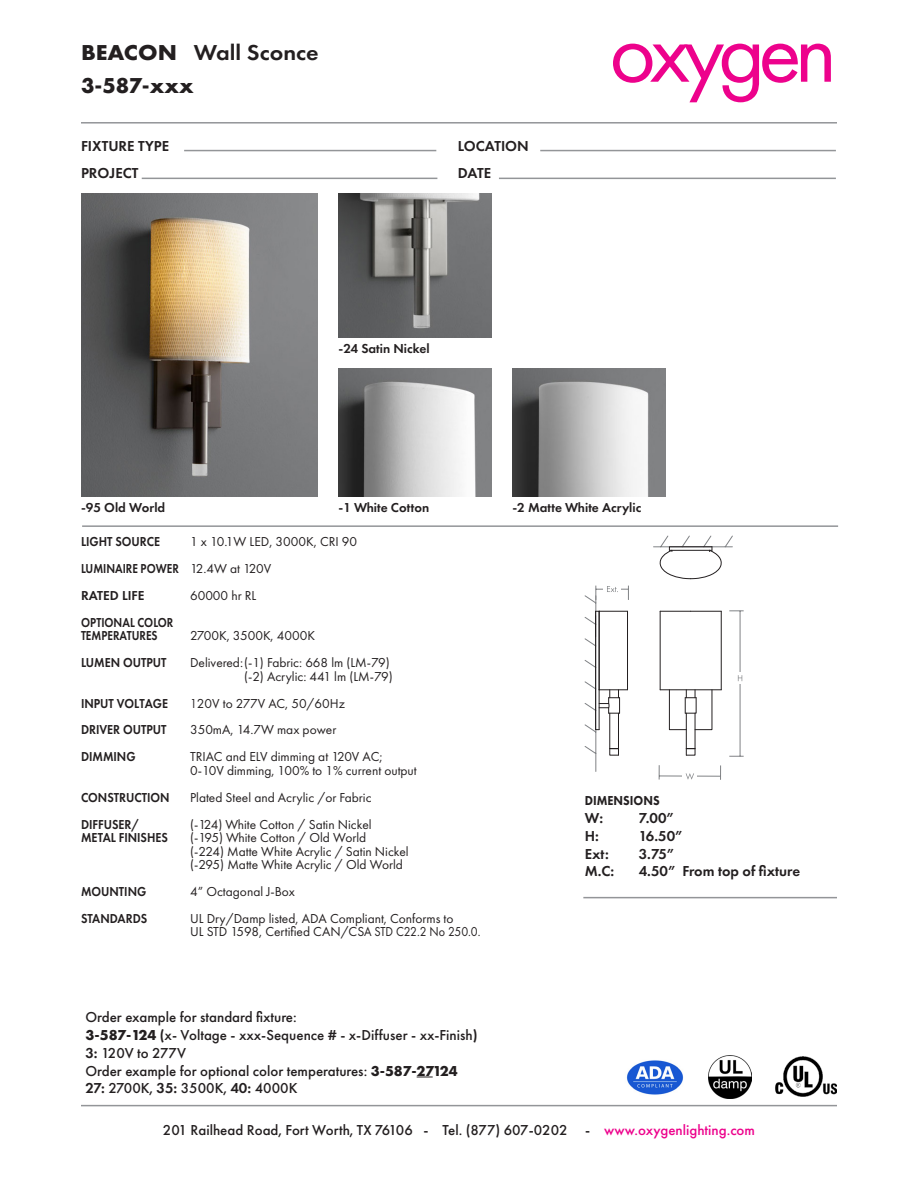
<style>
.page{position:relative;width:918px;height:1188px;background:#fff}
.page>*{position:absolute;margin:0;border:0;box-sizing:border-box;transform-origin:0 0}
.t1{font:89.7px "Futura PT";letter-spacing:-.075em;color:#ed028c}
.t2{font:600 22.35px "Futura PT";color:#231f20;scale:1.07 1}
.t3{font:700 22.35px "Futura PT";color:#231f20}
.t4{font:500 15px "Futura PT";color:#231f20}
.t5{font:600 15px "Futura PT";color:#231f20}
.t6{font:13.5px "Futura PT";color:#231f20}
.t7{font:600 13.5px "Futura PT";color:#231f20;scale:.9 1}
.t8{font:600 13.5px "Futura PT";color:#231f20}
.t9{font:600 13.5px "Futura PT";color:#231f20;scale:.84 1}
.t10{font:13.5px "Futura PT";color:#231f20;scale:.9 1}
.t11{font:800 13.5px "Futura PT";color:#231f20;scale:.9 1}
.s1{font-weight:700}
.s2{font-weight:600}
.s3{color:#ed028c}
</style>
<div class="page">
<hr style="left:81px;top:122px;width:756px;height:2px;background:#939598">
<hr style="left:82px;top:525px;width:756px;height:2px;background:#939598">
<img style="left:81px;top:193px;width:237px;height:304px">
<hr style="left:142px;top:178px;width:295px;height:1px;background:#939598">
<hr style="left:499px;top:178px;width:337px;height:1px;background:#939598">
<hr style="left:540px;top:150px;width:296px;height:1px;background:#939598">
<hr style="left:184px;top:150px;width:252px;height:1px;background:#939598">
<img style="left:338px;top:193px;width:153px;height:145px">
<img style="left:512px;top:369px;width:153px;height:128px">
<img style="left:338px;top:369px;width:153px;height:128px">
<hr style="left:81px;top:1105px;width:756px;height:1px;background:#939598">
<hr style="left:583px;top:897px;width:254px;height:1px;background:#939598">
<img style="left:626px;top:1060px;width:58px;height:35px">
<hr style="left:740px;top:611px;width:1px;height:145px;background:#808285">
<svg style="left:729px;top:756px;width:15px;height:1px"></svg>
<svg style="left:729px;top:611px;width:15px;height:1px"></svg>
<hr style="left:659px;top:776px;width:62px;height:1px;background:#808285">
<svg style="left:659px;top:765px;width:1px;height:15px"></svg>
<svg style="left:720px;top:765px;width:1px;height:15px"></svg>
<div style="left:729px;top:672px;width:22px;height:12px;background:#fff"></div>
<svg style="left:738px;top:675px;width:4px;height:6px"></svg>
<div style="left:683px;top:765px;width:14px;height:18px;background:#fff"></div>
<svg style="left:686px;top:773px;width:8px;height:7px"></svg>
<svg style="left:669px;top:690px;width:44px;height:66px"></svg>
<hr style="left:691px;top:611px;width:30px;height:1px;background:#231f20">
<hr style="left:660px;top:611px;width:31px;height:1px;background:#231f20">
<hr style="left:660px;top:689px;width:61px;height:1px;background:#231f20">
<hr style="left:660px;top:611px;width:1px;height:79px;background:#231f20">
<hr style="left:721px;top:611px;width:1px;height:79px;background:#231f20">
<svg style="left:653px;top:536px;width:80px;height:43px"></svg>
<svg style="left:584px;top:586px;width:45px;height:186px"></svg>
<svg style="left:417px;top:1077px;width:16px;height:1px"></svg>
<img style="left:775px;top:1057px;width:62px;height:40px">
<img style="left:708px;top:1056px;width:43px;height:43px">
<p class="t2" style="left:81px;top:39px;width:224px"><span class="s1">BEACON</span> Wall Sconce</p>
<p class="t3" style="left:81px;top:71px;width:114px">3-587-xxx</p>
<p class="t5" style="left:81px;top:136px;width:90px">FIXTURE TYPE</p>
<p class="t5" style="left:458px;top:136px;width:72px">LOCATION</p>
<p class="t5" style="left:81px;top:163px;width:59px">PROJECT</p>
<p class="t5" style="left:458px;top:163px;width:35px">DATE</p>
<p class="t8" style="left:338px;top:340px;width:93px">-24 Satin Nickel</p>
<p class="t1" style="left:609px;top:-1px;width:229px">oxygen</p>
<p class="t8" style="left:81px;top:499px;width:86px">-95 Old World</p>
<p class="t8" style="left:338px;top:499px;width:92px">-1 White Cotton</p>
<p class="t8" style="left:512px;top:499px;width:130px">-2 Matte White Acrylic</p>
<p class="t7" style="left:81px;top:533px;width:89px">LIGHT SOURCE</p>
<p class="t9" style="left:81px;top:560px;width:118px">LUMINAIRE POWER</p>
<p class="t8" style="left:81px;top:587px;width:65px">RATED LIFE</p>
<p class="t9" style="left:81px;top:614px;width:112px">OPTIONAL COLOR</p>
<p class="t9" style="left:81px;top:627px;width:93px">TEMPERATURES</p>
<p class="t7" style="left:81px;top:654px;width:97px">LUMEN OUTPUT</p>
<p class="t7" style="left:81px;top:695px;width:98px">INPUT VOLTAGE</p>
<p class="t7" style="left:81px;top:722px;width:97px">DRIVER OUTPUT</p>
<p class="t7" style="left:81px;top:748px;width:62px">DIMMING</p>
<p class="t7" style="left:81px;top:789px;width:100px">CONSTRUCTION</p>
<p class="t7" style="left:81px;top:816px;width:66px">DIFFUSER/</p>
<p class="t7" style="left:81px;top:829px;width:98px">METAL FINISHES</p>
<p class="t6" style="left:190px;top:534px;width:169px">1 x 10.1W LED, 3000K, CRI 90</p>
<p class="t6" style="left:190px;top:561px;width:83px">12.4W at 120V</p>
<p class="t6" style="left:190px;top:587px;width:68px">60000 hr RL</p>
<p class="t6" style="left:190px;top:628px;width:126px">2700K, 3500K, 4000K</p>
<p class="t6" style="left:190px;top:655px;width:201px">Delivered:(-1) Fabric: 668 lm (LM-79)</p>
<p class="t6" style="left:244px;top:668px;width:150px">(-2) Acrylic: 441 lm (LM-79)</p>
<p class="t10" style="left:190px;top:695px;width:174px">120V to 277V AC, 50/60Hz</p>
<p class="t6" style="left:190px;top:722px;width:148px">350mA, 14.7W max power</p>
<p class="t6" style="left:190px;top:749px;width:194px">TRIAC and ELV dimming at 120V AC;</p>
<p class="t6" style="left:190px;top:762px;width:228px">0-10V dimming, 100% to 1% current output</p>
<p class="t6" style="left:190px;top:789px;width:183px">Plated Steel and Acrylic /or Fabric</p>
<p class="t6" style="left:190px;top:816px;width:183px">(-124) White Cotton / Satin Nickel</p>
<p class="t6" style="left:190px;top:830px;width:178px">(-195) White Cotton / Old World</p>
<p class="t6" style="left:190px;top:843px;width:220px">(-224) Matte White Acrylic / Satin Nickel</p>
<p class="t6" style="left:190px;top:856px;width:214px">(-295) Matte White Acrylic / Old World</p>
<p class="t6" style="left:190px;top:883px;width:106px">4” Octagonal J-Box</p>
<p class="t6" style="left:190px;top:910px;width:265px">UL Dry/Damp listed, ADA Compliant, Conforms to</p>
<p class="t6" style="left:190px;top:924px;width:292px">UL STD 1598, Certified CAN/CSA STD C22.2 No 250.0.</p>
<p class="t11" style="left:585px;top:792px;width:85px">DIMENSIONS</p>
<p class="t5" style="left:585px;top:808px;width:20px">W:</p>
<p class="t5" style="left:639px;top:808px;width:37px">7.00”</p>
<p class="t5" style="left:585px;top:826px;width:16px">H:</p>
<p class="t5" style="left:639px;top:826px;width:45px">16.50”</p>
<p class="t5" style="left:585px;top:844px;width:25px">Ext:</p>
<p class="t5" style="left:639px;top:844px;width:37px">3.75”</p>
<p class="t5" style="left:585px;top:862px;width:31px">M.C:</p>
<p class="t5" style="left:639px;top:862px;width:163px">4.50” From top of fixture</p>
<p class="t7" style="left:81px;top:883px;width:74px">MOUNTING</p>
<p class="t7" style="left:81px;top:910px;width:75px">STANDARDS</p>
<p class="t4" style="left:86px;top:1008px;width:213px">Order example for standard fixture:</p>
<p class="t4" style="left:86px;top:1026px;width:394px"><span class="s1">3-587-124</span> <span class="s2">(</span>x- Voltage - xxx-Sequence # - x-Diffuser - xx-Finish<span class="s2">)</span></p>
<p class="t4" style="left:86px;top:1044px;width:102px"><span class="s2">3:</span> 120V to 277V</p>
<p class="t4" style="left:86px;top:1061px;width:374px">Order example for optional color temperatures: <span class="s1">3-587-27124</span></p>
<p class="t4" style="left:86px;top:1079px;width:213px"><span class="s2">27:</span> 2700K, <span class="s2">35:</span> 3500K, <span class="s2">40:</span> 4000K</p>
<p class="t4" style="left:163px;top:1121px;width:594px">201 Railhead Road, Fort Worth, TX 76106 - Tel. (877) 607-0202 - <span class="s3">www.oxygenlighting.com</span></p>
</div>
